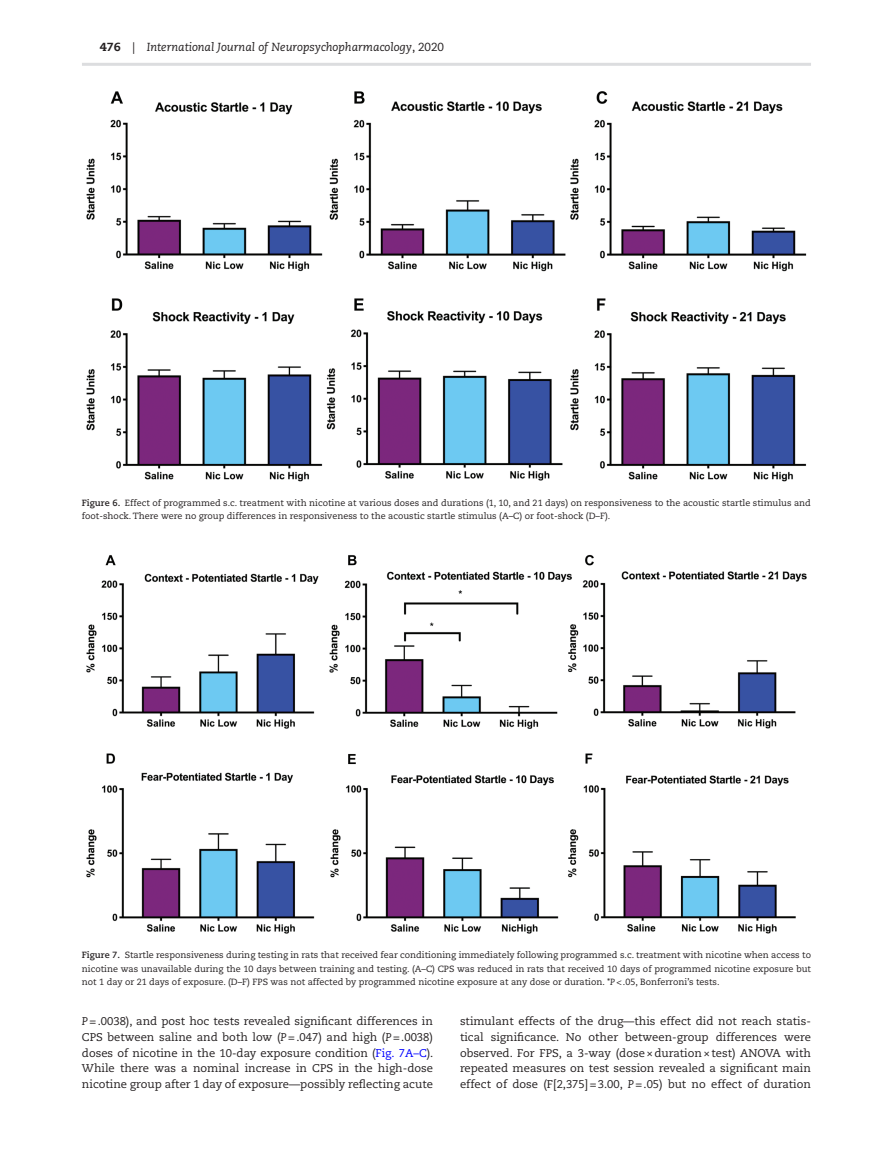
<style>
.page{position:relative;width:893px;height:1174px;background:#fff}
.page>*{position:absolute;margin:0;border:0;box-sizing:border-box;transform-origin:0 0}
.t1{font:italic 11.7px "Caecilia LT Std";color:#231f20}
.t2{font:11.25px/15.8px "Caecilia LT Std";color:#231f20;text-align:justify}
.t3{font:9px/13.5px "Caecilia LT Std";color:#231f20;text-align:justify}
.s1{font-weight:800;font-style:normal}
.s2{font-style:normal}
.s3{font-weight:700}
.s4{font-style:italic}
.s5{color:#00f}
.s6{font-family:"Gandhari Unicode"}
</style>
<div class="page">
<hr style="left:82px;top:63px;width:729px;height:3px;background:#dcdddf">
<img style="left:86px;top:555px;width:721px;height:379px">
<img style="left:86px;top:91px;width:720px;height:390px">
<p class="t1" style="left:100px;top:40px;width:346px"><span class="s1">476</span> <span class="s2">|</span> International Journal of Neuropsychopharmacology<span class="s2">, 2020</span></p>
<p class="t3" style="left:82px;top:496px;width:730px"><span class="s3">Figure 6.</span> Effect of programmed s.c. treatment with nicotine at various doses and durations (1, 10, and 21 days) on responsiveness to the acoustic startle stimulus and foot-shock. There were no group differences in responsiveness to the acoustic startle stimulus (A–C) or foot-shock (D–F).</p>
<p class="t3" style="left:82px;top:948px;width:730px"><span class="s3">Figure 7.</span> Startle responsiveness during testing in rats that received fear conditioning immediately following programmed s.c. treatment with nicotine when access to nicotine was unavailable during the 10 days between training and testing. (A–C) CPS was reduced in rats that received 10 days of programmed nicotine exposure but not 1 day or 21 days of exposure. (D–F) FPS was not affected by programmed nicotine exposure at any dose or duration. *<span class="s4">P</span>&lt;.05, Bonferroni’s tests.</p>
<p class="t2" style="left:82px;top:1013px;width:353px"><span class="s4">P</span>=.0038), and post hoc tests revealed significant differences in CPS between saline and both low (<span class="s4">P</span>=.047) and high (<span class="s4">P</span>=.0038) doses of nicotine in the 10-day exposure condition (<span class="s5">Fig. 7A–C</span>).<br>While there was a nominal increase in CPS in the high-dose nicotine group after 1 day of exposure—possibly reflecting acute</p>
<p class="t2" style="left:460px;top:1013px;width:353px">stimulant effects of the drug—this effect did not reach statis&shy;tical significance. No other between-group differences were observed. For FPS, a 3-way (dose<span class="s6">×</span>duration<span class="s6">×</span>test) ANOVA with repeated measures on test session revealed a significant main effect of dose (F[2,375]=3.00, <span class="s4">P</span>=.05) but no effect of duration</p>
</div>
